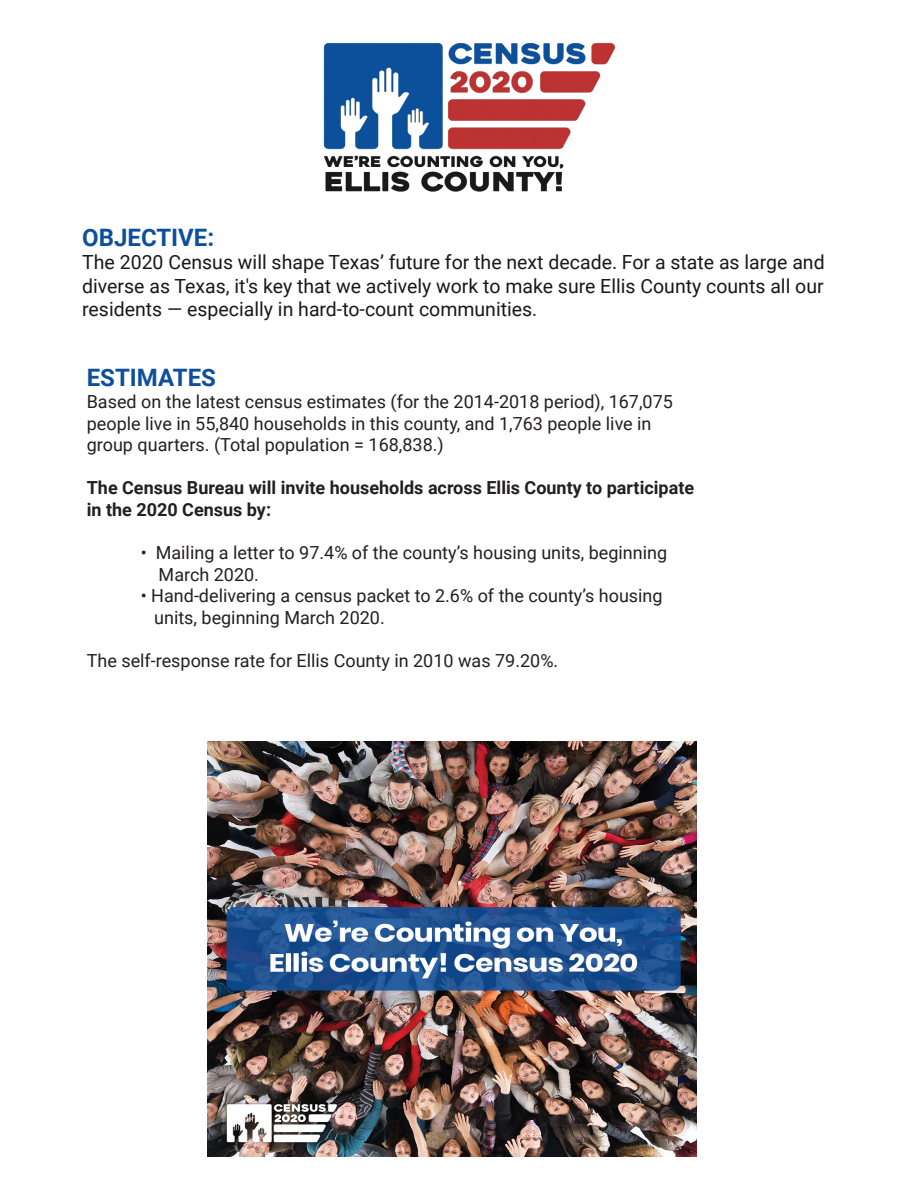
<style>
.page{position:relative;width:918px;height:1188px;background:#fff}
.page>*{position:absolute;margin:0;border:0;box-sizing:border-box;transform-origin:0 0}
.t1{font:700 24px "Roboto";color:#0d4f9c}
.t2{font:19.5px/23.4px "Roboto";color:#191919;text-align:justify}
.t3{font:18px/21.6px "Roboto";color:#231f20}
.t4{font:700 18px/21.6px "Roboto";color:#231f20}
</style>
<div class="page">
<img style="left:207px;top:741px;width:489px;height:415px">
<img style="left:323px;top:42px;width:293px;height:150px">
<p class="t1" style="left:82px;top:221px;width:134px">OBJECTIVE:</p>
<p class="t2" style="left:82px;top:250px;width:744px">The 2020 Census will shape Texas’ future for the next decade. For a state as large and diverse as Texas, it's key that we actively work to make sure Ellis County counts all our residents — especially in hard-to-count communities.</p>
<p class="t1" style="left:87px;top:361px;width:131px">ESTIMATES</p>
<p class="t3" style="left:87px;top:390px;width:588px">Based on the latest census estimates (for the 2014-2018 period), 167,075 people live in 55,840 households in this county, and 1,763 people live in group quarters. (Total population = 168,838.)</p>
<p class="t4" style="left:87px;top:476px;width:609px">The Census Bureau will invite households across Ellis County to participate in the 2020 Census by:</p>
<p class="t3" style="left:159px;top:541px;width:510px;text-indent:-18px">• Mailing a letter to 97.4% of the county’s housing units, beginning<br>March 2020.</p>
<p class="t3" style="left:154px;top:584px;width:510px;text-indent:-13px">• Hand-delivering a census packet to 2.6% of the county’s housing units, beginning March 2020.</p>
<p class="t3" style="left:87px;top:649px;width:473px">The self-response rate for Ellis County in 2010 was 79.20%.</p>
</div>
